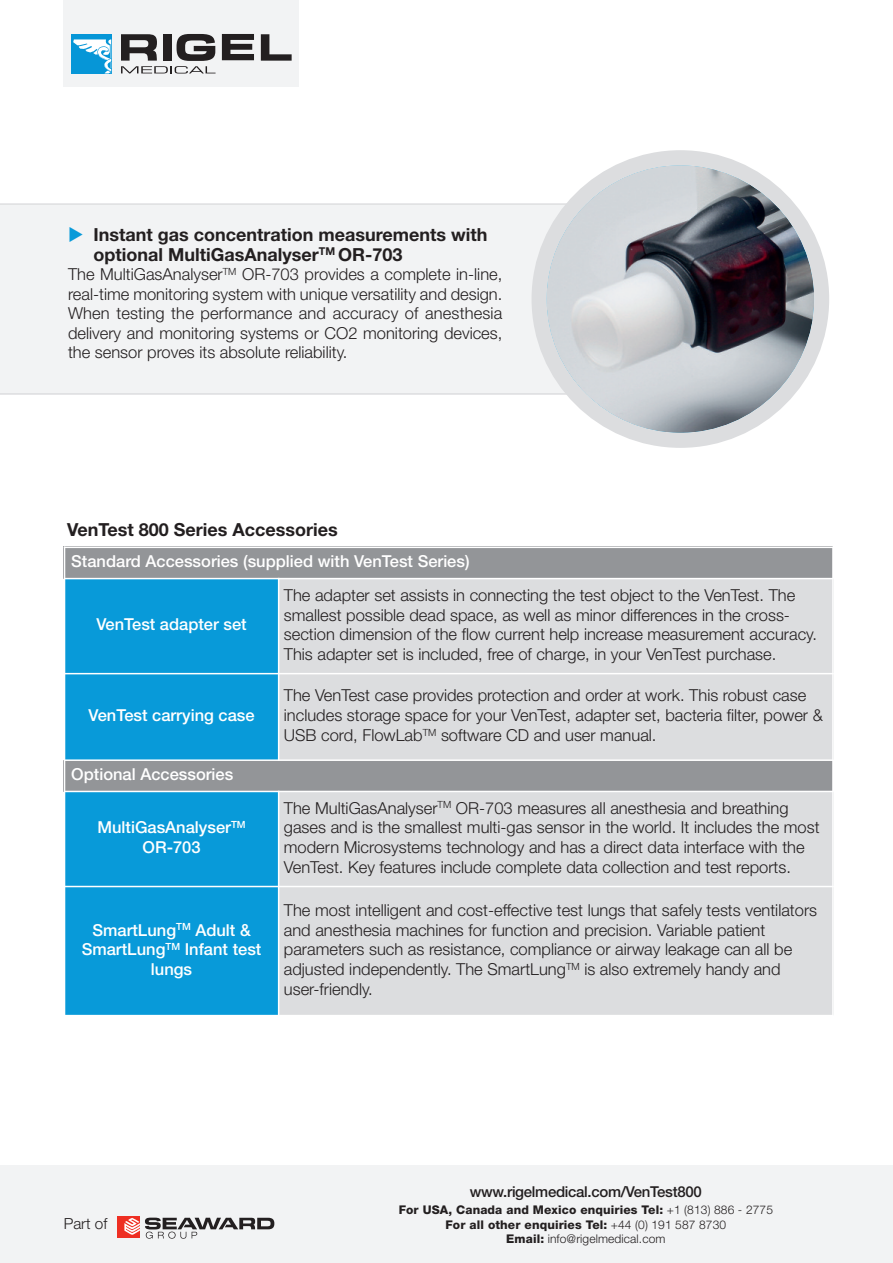
<style>
.page{position:relative;width:893px;height:1263px;background:#fff}
.page>*{position:absolute;margin:0;border:0;box-sizing:border-box;transform-origin:0 0}
.t1{font:700 18px/19.5px "Helvetica Neue";color:#231f20}
.t2{font:300 16.5px/19.8px "Helvetica Neue";color:#231f20}
.t3{font:500 16.5px/19.8px "Helvetica Neue";color:#fff;text-align:center}
.t4{font:300 15.3px "Helvetica Neue";color:#231f20}
.t5{font:500 15px "Helvetica Neue";letter-spacing:-.02em;color:#231f20}
.t6{font:800 12px/14.4px "Helvetica Neue";letter-spacing:.01em;color:#231f20;text-align:center}
.s1{color:#089ad9}
.s2{font-weight:300}
</style>
<div class="page">
<div style="left:64px;top:0;width:235px;height:87px;background:#f2f3f4"></div>
<div style="left:71px;top:34px;width:40px;height:39px;background:#0696d7"></div>
<svg style="left:73px;top:39px;width:39px;height:35px"></svg>
<svg style="left:261px;top:34px;width:31px;height:27px"></svg>
<svg style="left:222px;top:34px;width:32px;height:26px"></svg>
<svg style="left:121px;top:34px;width:95px;height:40px"></svg>
<div style="left:0;top:203px;width:531px;height:192px;background:#f2f3f4"></div>
<svg style="left:531px;top:150px;width:298px;height:298px"></svg>
<div style="left:64px;top:547px;width:769px;height:32px;background:#939598"></div>
<div style="left:64px;top:579px;width:215px;height:95px;background:#089ad9"></div>
<div style="left:279px;top:579px;width:555px;height:95px;background:#dcdddf"></div>
<div style="left:64px;top:674px;width:215px;height:86px;background:#089ad9"></div>
<div style="left:279px;top:674px;width:555px;height:86px;background:#dcdddf"></div>
<div style="left:64px;top:760px;width:769px;height:31px;background:#939598"></div>
<div style="left:64px;top:791px;width:215px;height:95px;background:#089ad9"></div>
<div style="left:279px;top:791px;width:555px;height:95px;background:#dcdddf"></div>
<div style="left:64px;top:886px;width:215px;height:130px;background:#089ad9"></div>
<div style="left:279px;top:886px;width:555px;height:130px;background:#dcdddf"></div>
<hr style="left:64px;top:547px;width:1px;height:469px;background:#fff">
<hr style="left:278px;top:578px;width:1px;height:183px;background:#fff">
<hr style="left:278px;top:791px;width:1px;height:225px;background:#fff">
<hr style="left:832px;top:547px;width:2px;height:469px;background:#fff">
<hr style="left:64px;top:547px;width:770px;height:1px;background:#fff">
<hr style="left:64px;top:578px;width:770px;height:1px;background:#fff">
<hr style="left:64px;top:673px;width:770px;height:1px;background:#fff">
<hr style="left:64px;top:759px;width:770px;height:2px;background:#fff">
<hr style="left:64px;top:791px;width:770px;height:1px;background:#fff">
<hr style="left:64px;top:886px;width:770px;height:1px;background:#fff">
<hr style="left:64px;top:1015px;width:770px;height:1px;background:#fff">
<div style="left:0;top:1165px;width:893px;height:98px;background:#f2f3f4"></div>
<div style="left:117px;top:1216px;width:23px;height:22px;background:#ee2e22"></div>
<svg style="left:124px;top:1217px;width:150px;height:21px"></svg>
<p class="t1" style="left:94px;top:227px;width:395px;text-indent:-26px"><span class="s1">◆</span> Instant gas concentration measurements with optional MultiGasAnalyser<sup>TM</sup> OR-703</p>
<p class="t2" style="left:68px;top:266px;width:436px;text-align:justify">The MultiGasAnalyser<sup>TM</sup> OR-703 provides a complete in-line, real-time monitoring system with unique versatility and design.<br>When testing the performance and accuracy of anesthesia delivery and monitoring systems or CO2 monitoring devices, the sensor proves its absolute reliability.</p>
<p class="t1" style="left:67px;top:521px;width:272px">VenTest 800 Series Accessories</p>
<p class="t3" style="left:71px;top:553px;width:400px">Standard Accessories (supplied with VenTest Series)</p>
<p class="t3" style="left:96px;top:616px;width:152px">VenTest adapter set</p>
<p class="t3" style="left:89px;top:707px;width:168px">VenTest carrying case</p>
<p class="t3" style="left:71px;top:766px;width:164px">Optional Accessories</p>
<p class="t3" style="left:97px;top:819px;width:150px">MultiGasAnalyser<sup>TM<br></sup>OR-703</p>
<p class="t3" style="left:82px;top:921px;width:181px">SmartLung<sup>TM</sup> Adult &amp;<br>SmartLung<sup>TM</sup> Infant test lungs</p>
<p class="t2" style="left:284px;top:586px;width:535px">The adapter set assists in connecting the test object to the VenTest. The smallest possible dead space, as well as minor differences in the cross&shy;section dimension of the flow current help increase measurement accuracy.<br>This adapter set is included, free of charge, in your VenTest purchase.</p>
<p class="t2" style="left:284px;top:687px;width:540px">The VenTest case provides protection and order at work. This robust case includes storage space for your VenTest, adapter set, bacteria filter, power &amp;<br>USB cord, FlowLab<sup>TM</sup> software CD and user manual.</p>
<p class="t2" style="left:284px;top:799px;width:537px">The MultiGasAnalyser<sup>TM</sup> OR-703 measures all anesthesia and breathing gases and is the smallest multi-gas sensor in the world. It includes the most modern Microsystems technology and has a direct data interface with the VenTest. Key features include complete data collection and test reports.</p>
<p class="t2" style="left:284px;top:901px;width:535px">The most intelligent and cost-effective test lungs that safely tests ventilators and anesthesia machines for function and precision. Variable patient parameters such as resistance, compliance or airway leakage can all be adjusted independently. The SmartLung<sup>TM</sup> is also extremely handy and user-friendly.</p>
<p class="t4" style="left:64px;top:1218px;width:45px">Part of</p>
<p class="t5" style="left:470px;top:1186px;width:233px">www.rigelmedical.com/VenTest800</p>
<p class="t6" style="left:399px;top:1204px;width:376px">For USA, Canada and Mexico enquiries Tel: <span class="s2">+1 (813) 886 - 2775<br></span>For all other enquiries Tel: <span class="s2">+44 (0) 191 587 8730<br></span>Email: <span class="s2">info@rigelmedical.com</span></p>
</div>
